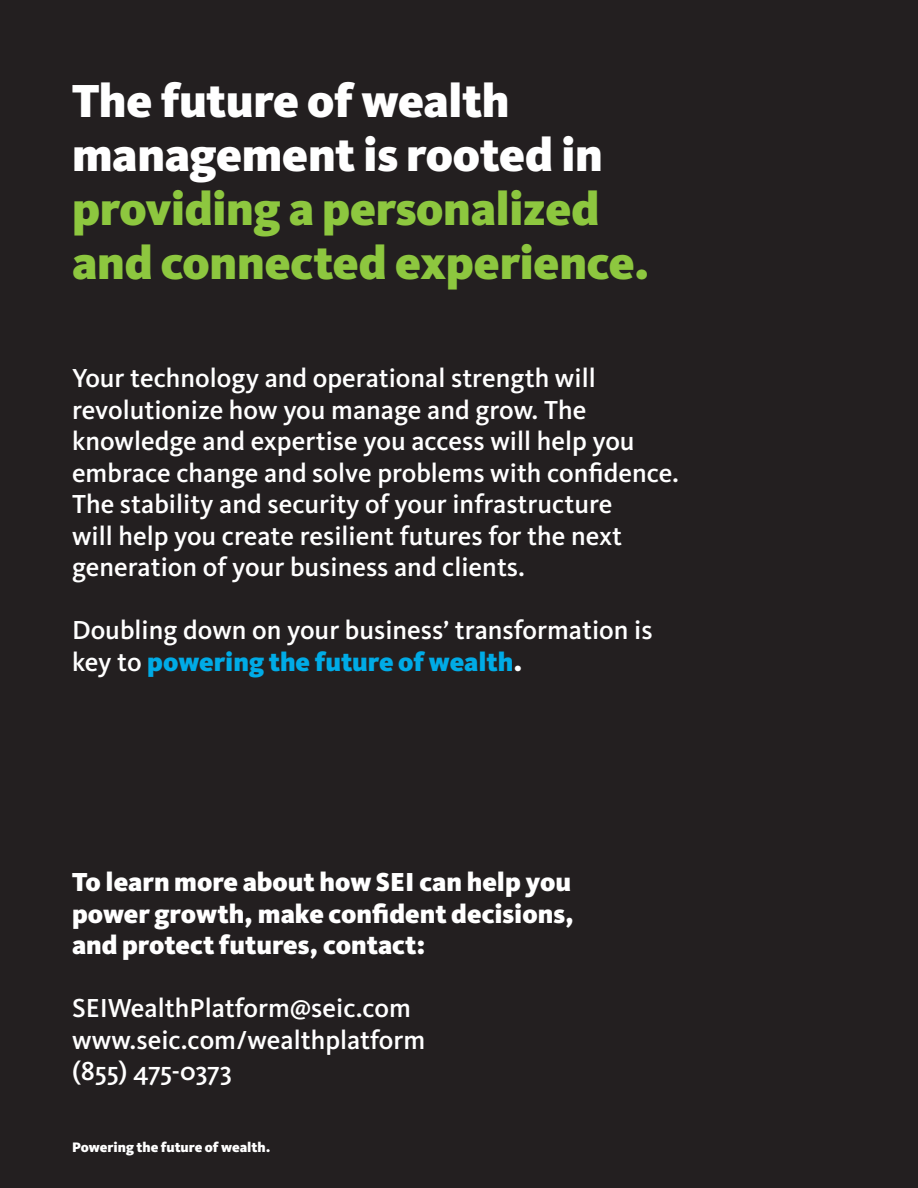
<style>
.page{position:relative;width:918px;height:1188px;background:#231f20}
.page>*{position:absolute;margin:0;border:0;box-sizing:border-box;transform-origin:0 0}
.Display_2{font:900 48px/54px "Kievit Pro";letter-spacing:-.01em;color:#8dc73f}
.t1{font:500 27px/31.5px "Kievit Pro";color:#fff}
.t2{font:900 27px/31.5px "Kievit Pro";color:#fff;text-align:justify}
.t3{font:900 14.25px "Kievit Pro";color:#fff}
.s1{color:#fff}
.s2{font-weight:900;color:#00abe6}
.s3{font-weight:900}
</style>
<div class="page">
<p class="Display_2" style="left:72px;top:74px;width:579px"><span class="s1">The future of wealth management is rooted in </span>providing a personalized and connected experience.</p>
<h3 class="t1" style="left:72px;top:362px;width:609px">Your technology and operational strength will revolutionize how you manage and grow. The knowledge and expertise you access will help you embrace change and solve problems with confidence.<br>The stability and security of your infrastructure<br>will help you create resilient futures for the next generation of your business and clients.</h3>
<h3 class="t1" style="left:72px;top:614px;width:582px">Doubling down on your business’ transformation is key to <span class="s2">powering the future of wealth</span><span class="s3">.</span></h3>
<h3 class="t2" style="left:72px;top:866px;width:504px">To learn more about how SEI can help you power growth, make confident decisions, and protect futures, contact:</h3>
<h3 class="t1" style="left:72px;top:992px;width:355px">SEIWealthPlatform@seic.com www.seic.com/wealthplatform (855) 475-0373</h3>
<p class="t3" style="left:72px;top:1139px;width:200px">Powering the future of wealth.</p>
</div>
